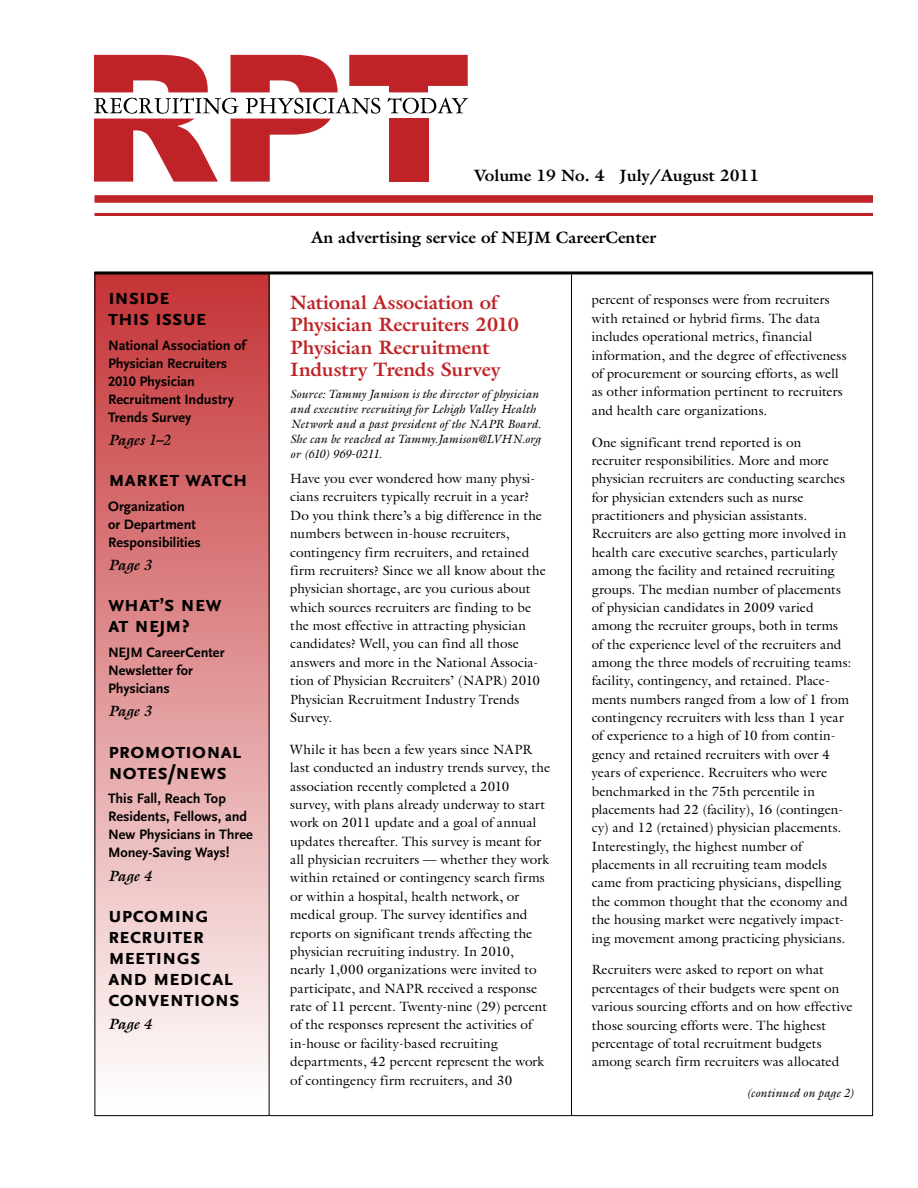
<style>
.page{position:relative;width:918px;height:1188px;background:#fff}
.page>*{position:absolute;margin:0;border:0;box-sizing:border-box;transform-origin:0 0}
.t1{font:700 22.5px/21px "OTNEJM Scala Sans LF Cap";letter-spacing:-.015em;color:#000}
.t2{font:700 19.5px/22.5px "Galliard Std";color:#c02327}
.t3{font:700 16.5px "Galliard Std";color:#000}
.t4{font:italic 700 15px "Galliard Std";letter-spacing:-.005em;color:#000}
.t5{font:700 14.25px/18px "OTNEJM Scala Sans LF";color:#000}
.t6{font:13.5px/18.3px "Galliard Std";letter-spacing:.005em;color:#000}
.t7{font:italic 12px/15px "Galliard Std";letter-spacing:.005em;color:#000}
.s1{font-size:19.5px}
</style>
<div class="page">
<div style="left:94px;top:273px;width:176px;height:843px;background:linear-gradient(to bottom,#c33235,#feffff)"></div>
<div style="left:94px;top:195px;width:779px;height:8px;background:#c02327"></div>
<hr style="left:94px;top:213px;width:779px;height:3px;background:#c02327">
<svg style="left:94px;top:55px;width:374px;height:127px"></svg>
<hr style="left:269px;top:273px;width:1px;height:843px;background:#000">
<hr style="left:571px;top:274px;width:1px;height:842px;background:#000">
<hr style="left:94px;top:272px;width:779px;height:2px;background:#000">
<h1 class="t1" style="left:108px;top:286px;width:100px">inside this issue</h1>
<p class="t5" style="left:108px;top:336px;width:139px">National Association of<br>Physician Recruiters<br>2010 Physician<br>Recruitment Industry<br>Trends Survey</p>
<p class="t4" style="left:108px;top:430px;width:64px">Pages 1–2</p>
<h1 class="t1" style="left:108px;top:469px;width:142px">market watch</h1>
<p class="t5" style="left:108px;top:498px;width:95px">Organization<br>or Department<br>Responsibilities</p>
<p class="t4" style="left:108px;top:556px;width:45px">Page 3</p>
<h1 class="t1" style="left:108px;top:594px;width:115px">what<span class="s1">’</span>s new at nejm?</h1>
<p class="t5" style="left:108px;top:644px;width:118px">NEJM CareerCenter<br>Newsletter for<br>Physicians</p>
<p class="t4" style="left:108px;top:702px;width:45px">Page 3</p>
<h1 class="t1" style="left:108px;top:740px;width:135px">promotional notes/news</h1>
<p class="t5" style="left:108px;top:790px;width:146px">This Fall, Reach Top<br>Residents, Fellows, and<br>New Physicians in Three<br>Money-Saving Ways!</p>
<p class="t4" style="left:108px;top:866px;width:45px">Page 4</p>
<h1 class="t1" style="left:108px;top:904px;width:133px">upcoming recruiter meetings and medical conventions</h1>
<p class="t4" style="left:108px;top:1015px;width:45px">Page 4</p>
<p class="t3" style="left:474px;top:165px;width:287px">Volume 19 No. 4 July/August 2011</p>
<p class="t3" style="left:311px;top:227px;width:347px">An advertising service of NEJM CareerCenter</p>
<h2 class="t2" style="left:290px;top:291px;width:230px">National Association of<br>Physician Recruiters 2010<br>Physician Recruitment<br>Industry Trends Survey</h2>
<p class="t7" style="left:290px;top:386px;width:252px">Source: Tammy Jamison is the director of physician and executive recruiting for Lehigh Valley Health Network and a past president of the NAPR Board.<br>She can be reached at Tammy.Jamison@LVHN.org or (610) 969-0211.</p>
<p class="t6" style="left:290px;top:469px;width:257px">Have you ever wondered how many physi&shy;cians recruiters typically recruit in a year?<br>Do you think there’s a big difference in the numbers between in-house recruiters, contingency firm recruiters, and retained firm recruiters? Since we all know about the physician shortage, are you curious about which sources recruiters are finding to be the most effective in attracting physician candidates? Well, you can find all those answers and more in the National Associa&shy;tion of Physician Recruiters’ (NAPR) 2010<br>Physician Recruitment Industry Trends Survey.</p>
<p class="t6" style="left:290px;top:740px;width:262px">While it has been a few years since NAPR last conducted an industry trends survey, the association recently completed a 2010 survey, with plans already underway to start work on 2011 update and a goal of annual updates thereafter. This survey is meant for all physician recruiters — whether they work within retained or contingency search firms or within a hospital, health network, or medical group. The survey identifies and reports on significant trends affecting the physician recruiting industry. In 2010, nearly 1,000 organizations were invited to participate, and NAPR received a response rate of 11 percent. Twenty-nine (29) percent of the responses represent the activities of in-house or facility-based recruiting departments, 42 percent represent the work of contingency firm recruiters, and 30</p>
<p class="t6" style="left:592px;top:290px;width:256px">percent of responses were from recruiters with retained or hybrid firms. The data includes operational metrics, financial information, and the degree of effectiveness of procurement or sourcing efforts, as well as other information pertinent to recruiters and health care organizations.</p>
<p class="t6" style="left:592px;top:433px;width:261px">One significant trend reported is on recruiter responsibilities. More and more physician recruiters are conducting searches for physician extenders such as nurse practitioners and physician assistants.<br>Recruiters are also getting more involved in health care executive searches, particularly among the facility and retained recruiting groups. The median number of placements of physician candidates in 2009 varied among the recruiter groups, both in terms of the experience level of the recruiters and among the three models of recruiting teams: facility, contingency, and retained. Place&shy;ments numbers ranged from a low of 1 from contingency recruiters with less than 1 year of experience to a high of 10 from contin&shy;gency and retained recruiters with over 4 years of experience. Recruiters who were benchmarked in the 75th percentile in placements had 22 (facility), 16 (contingen&shy;cy) and 12 (retained) physician placements.<br>Interestingly, the highest number of placements in all recruiting team models came from practicing physicians, dispelling the common thought that the economy and the housing market were negatively impact&shy;ing movement among practicing physicians.</p>
<p class="t6" style="left:592px;top:961px;width:262px">Recruiters were asked to report on what percentages of their budgets were spent on various sourcing efforts and on how effective those sourcing efforts were. The highest percentage of total recruitment budgets among search firm recruiters was allocated</p>
<p class="t7" style="left:746px;top:1085px;width:109px">(continued on page 2)</p>
</div>
